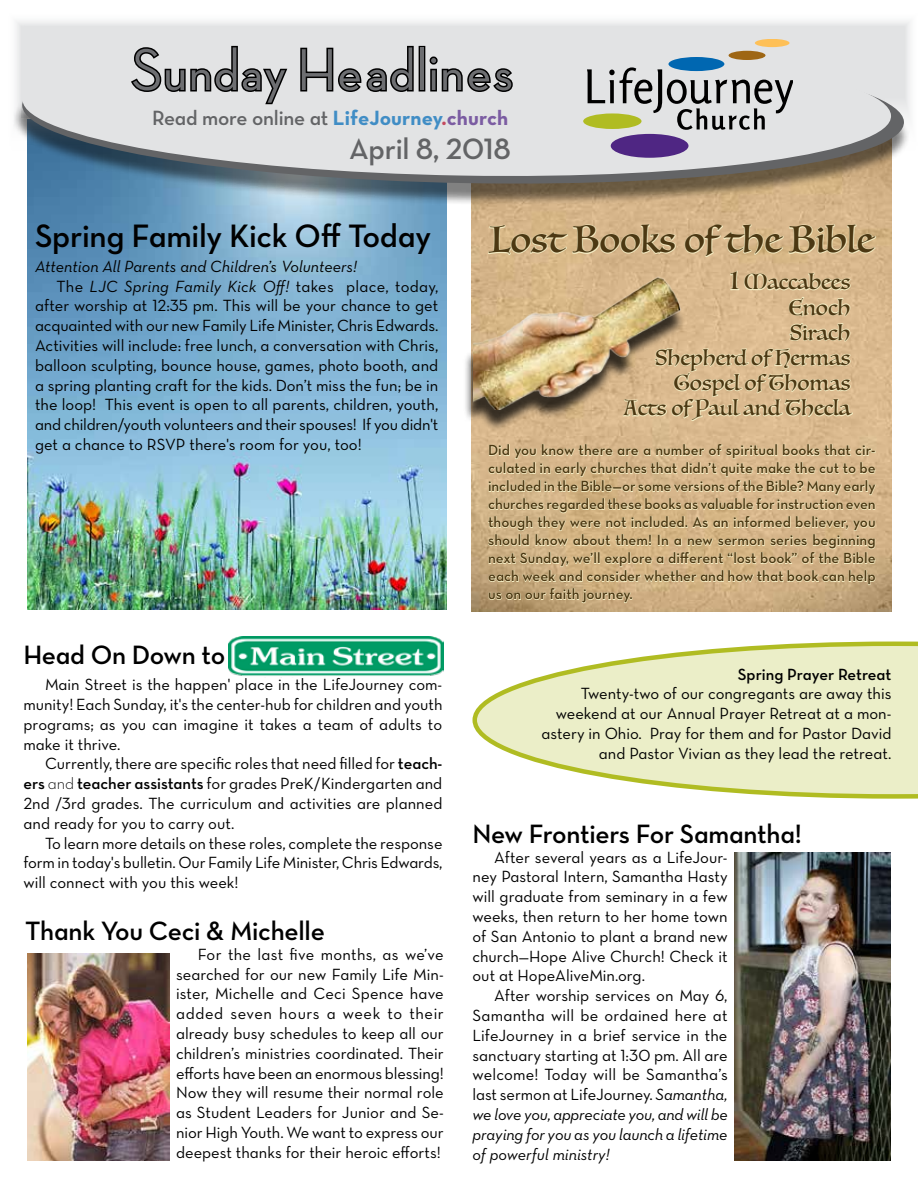
<style>
.page{position:relative;width:918px;height:1188px;background:#fff}
.page>*{position:absolute;margin:0;border:0;box-sizing:border-box;transform-origin:0 0}
.t1{font:500 60px "Neutra Disp";letter-spacing:.025em;color:#6d6e71}
.t2{font:36px "Luminari";color:#4c3813}
.t3{font:33px "Neutra Text Demi Alt";letter-spacing:-.01em;color:#000}
.t4{font:30px "Neutra Text Demi Alt";letter-spacing:-.01em;color:#636466}
.t5{font:27px "Neutra Text Demi Alt";letter-spacing:-.01em;color:#000}
.t6{font:21px/25.2px "Luminari";color:#4c3813;text-align:right}
.t7{font:21px "Neutra Text Demi Alt";letter-spacing:-.01em;color:#636466}
.t8{font:16.5px/19.8px "Neutra Text Book Alt";color:#000;text-align:justify}
.t9{font:16.5px/19.8px "Neutra Text Book Italic Alt";color:#000}
.t10{font:16.5px "Neutra Text Demi Alt";color:#000}
.t11{font:15px/18px "Neutra Text Demi Alt";color:#4c3813;text-align:justify}
.s1{font-family:"Neutra Text Bold Alt";color:#408dc5}
.s2{font-family:"Neutra Text Bold Alt";color:#c4495e}
.s3{font-family:"Neutra Text Bold Alt";color:#7b5ca2}
.s4{font-family:"Neutra Text Book Alt"}
.s5{font-family:"Neutra Text Demi Alt"}
.s6{font-family:"Neutra Text Light Alt"}
.s7{font-size:27px}
.s8{font-family:"Neutra Text Book Italic Alt"}
</style>
<div class="page">
<img style="left:27px;top:207px;width:419px;height:402px">
<img style="left:472px;top:207px;width:420px;height:404px">
<svg style="left:488px;top:444px;width:389px;height:160px;background:#d9bf93"></svg>
<div style="left:463px;top:285px;width:223px;height:147px;background:#000;opacity:.75"></div>
<img style="left:473px;top:269px;width:14px;height:140px">
<svg style="left:487px;top:221px;width:390px;height:201px;background:#d5b88d"></svg>
<svg style="left:16px;top:21px;width:894px;height:30px;background:#e5e6e7"></svg>
<div style="left:12px;top:51px;width:898px;height:156px;background:#000;opacity:.5"></div>
<svg style="left:19px;top:40px;width:888px;height:147px;background:#8c9291"></svg>
<svg style="left:20px;top:36px;width:874px;height:144px;background:#c9ccce"></svg>
<svg style="left:129px;top:44px;width:161px;height:62px;background:#abacad"></svg>
<svg style="left:299px;top:44px;width:116px;height:49px;background:#969697"></svg>
<div style="left:419px;top:46px;width:6px;height:45px;border:3px solid #000"></div>
<svg style="left:428px;top:55px;width:86px;height:38px;background:#8f9091"></svg>
<div style="left:611px;top:134px;width:78px;height:24px;background:#4f2683;border-radius:50%"></div>
<svg style="left:583px;top:113px;width:59px;height:16px"></svg>
<div style="left:669px;top:57px;width:55px;height:14px;background:#0067b1;border-radius:50%"></div>
<div style="left:729px;top:51px;width:37px;height:9px;background:#9e6614;border-radius:50%"></div>
<svg style="left:755px;top:40px;width:35px;height:7px"></svg>
<svg style="left:587px;top:67px;width:206px;height:63px;background:#b0b2ac"></svg>
<img style="left:228px;top:636px;width:216px;height:40px">
<svg style="left:473px;top:642px;width:445px;height:157px"></svg>
<img style="left:27px;top:953px;width:142px;height:208px">
<img style="left:734px;top:852px;width:157px;height:309px">
<h1 class="t1" style="left:131px;top:37px;width:383px">Sunday Headlines</h1>
<h3 class="t4" style="left:349px;top:131px;width:163px">April 8, 2018</h3>
<p class="t7" style="left:152px;top:105px;width:358px">Read more online at <span class="s1">LifeJourney</span><span class="s2">.</span><span class="s3">church</span></p>
<h3 class="t3" style="left:35px;top:215px;width:398px">Spring Family Kick Off Today</h3>
<p class="t9" style="left:57px;top:256px;width:383px;text-indent:-22px">Attention All Parents and Children’s Volunteers!<br><span class="s4">The</span> LJC Spring Family Kick Off! <span class="s4">takes place, today,</span></p>
<p class="t8" style="left:35px;top:296px;width:405px">after worship at 12:35 pm. This will be your chance to get acquainted with our new Family Life Minister, Chris Edwards.<br>Activities will include: free lunch, a conversation with Chris, balloon sculpting, bounce house, games, photo booth, and a spring planting craft for the kids. Don’t miss the fun; be in the loop! This event is open to all parents, children, youth, and children/youth volunteers and their spouses! If you didn't get a chance to RSVP there's room for you, too!</p>
<h3 class="t5" style="left:23px;top:638px;width:203px">Head On Down to</h3>
<p class="t8" style="left:23px;top:674px;width:421px;text-indent:22px">Main Street is the happen' place in the LifeJourney com&shy;munity! Each Sunday, it's the center-hub for children and youth programs; as you can imagine it takes a team of adults to make it thrive.</p>
<p class="t8" style="left:23px;top:754px;width:421px;text-indent:22px">Currently, there are specific roles that need filled for <span class="s5">teach&shy;ers</span> <span class="s6">and</span> <span class="s5">teacher assistants</span> for grades PreK/Kindergarten and 2nd /3rd grades. The curriculum and activities are planned and ready for you to carry out.</p>
<p class="t8" style="left:23px;top:833px;width:421px;text-indent:22px">To learn more details on these roles, complete the response form in today's bulletin. Our Family Life Minister, Chris Edwards, will connect with you this week!</p>
<h3 class="t5" style="left:25px;top:914px;width:301px">Thank You Ceci &amp; Michelle</h3>
<p class="t8" style="left:176px;top:944px;width:269px;text-indent:22px">For the last five months, as we’ve searched for our new Family Life Min&shy;ister, Michelle and Ceci Spence have added seven hours a week to their already busy schedules to keep all our children’s ministries coordinated. Their efforts have been an enormous blessing!<br>Now they will resume their normal role as Student Leaders for Junior and Se&shy;nior High Youth. We want to express our deepest thanks for their heroic efforts!</p>
<h2 class="t2" style="left:489px;top:209px;width:386px">Lost Books of the Bible</h2>
<p class="t6" style="left:624px;top:269px;width:228px"><span class="s7">1</span> Maccabees<br>Enoch<br>Sirach<br>Shepherd of Hermas<br>Gospel of Thomas<br>Acts of Paul and Thecla</p>
<p class="t11" style="left:488px;top:441px;width:389px">Did you know there are a number of spiritual books that cir&shy;culated in early churches that didn’t quite make the cut to be included in the Bible—or some versions of the Bible? Many early churches regarded these books as valuable for instruction even though they were not included. As an informed believer, you should know about them! In a new sermon series beginning next Sunday, we’ll explore a different “lost book” of the Bible each week and consider whether and how that book can help us on our faith journey.</p>
<p class="t10" style="left:738px;top:664px;width:155px">Spring Prayer Retreat</p>
<p class="t8" style="left:542px;top:684px;width:352px;text-align:right">Twenty-two of our congregants are away this weekend at our Annual Prayer Retreat at a mon&shy;astery in Ohio. Pray for them and for Pastor David and Pastor Vivian as they lead the retreat.</p>
<h3 class="t5" style="left:472px;top:817px;width:331px">New Frontiers For Samantha!</h3>
<p class="t8" style="left:473px;top:847px;width:257px;text-indent:22px">After several years as a LifeJour&shy;ney Pastoral Intern, Samantha Hasty will graduate from seminary in a few weeks, then return to her home town of San Antonio to plant a brand new church—Hope Alive Church! Check it out at HopeAliveMin.org.</p>
<p class="t8" style="left:473px;top:985px;width:257px;text-indent:22px">After worship services on May 6, Samantha will be ordained here at LifeJourney in a brief service in the sanctuary starting at 1:30 pm. All are welcome! Today will be Samantha’s last sermon at LifeJourney. <span class="s8">Samantha,</span></p>
<p class="t9" style="left:473px;top:1104px;width:257px;text-align:justify">we love you, appreciate you, and will be praying for you as you launch a lifetime of powerful ministry!</p>
</div>
